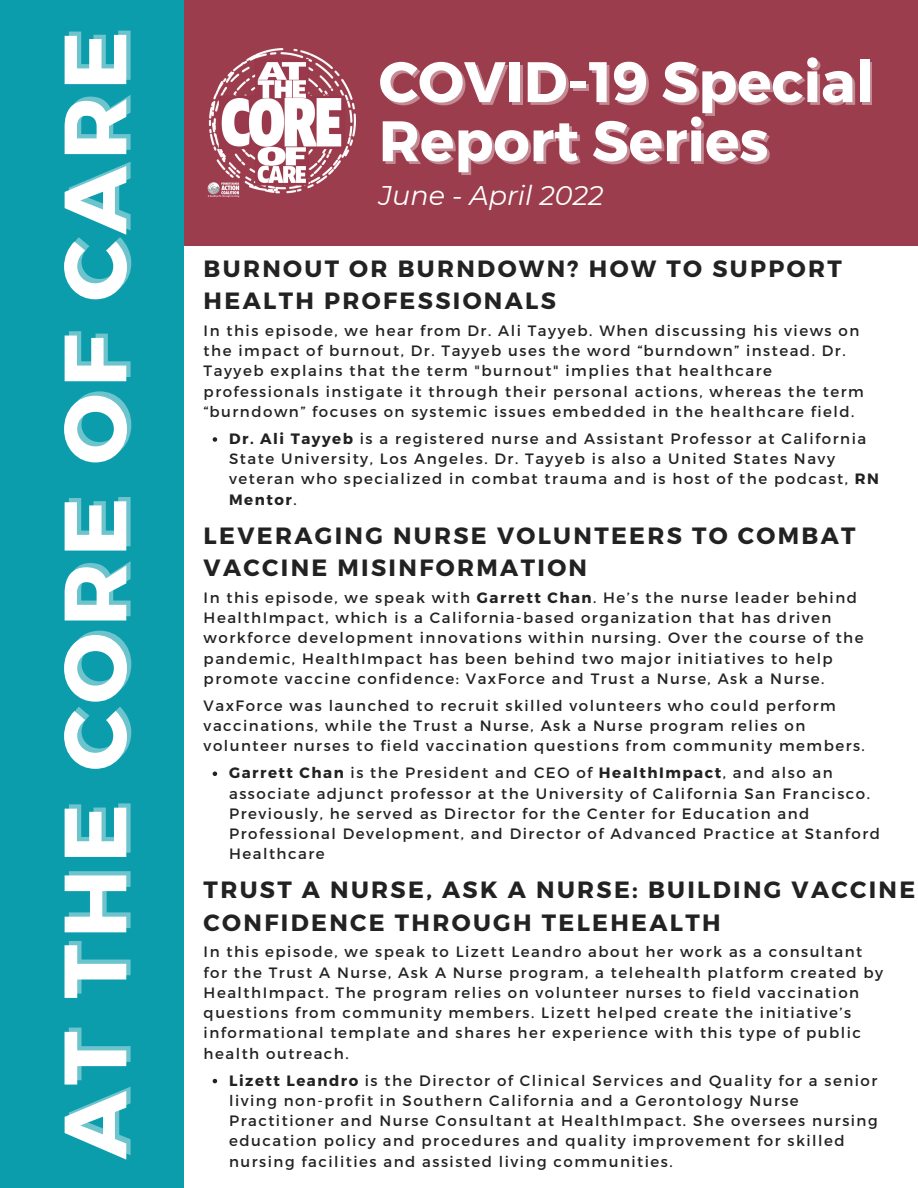
<style>
.page{position:relative;width:918px;height:1188px;background:#fff}
.page>*{position:absolute;margin:0;border:0;box-sizing:border-box;transform-origin:0 0}
.t1{font:700 88.05px "Montserrat";letter-spacing:.07em;color:#fff}
.t2{font:700 57px "Montserrat";color:#fff}
.t3{font:italic 27px "Montserrat";color:#fff}
.t4{font:700 23.55px/32.7px "Montserrat";letter-spacing:.1em;color:#222}
.t5{font:15px/20.2px "Montserrat";letter-spacing:.1em;color:#222}
.s1{font-weight:700}
</style>
<div class="page">
<div style="left:176px;top:0;width:742px;height:245px;background:#9c3d4e"></div>
<div style="left:0;top:0;width:183px;height:1188px;background:#0c9dad"></div>
<svg style="left:213px;top:437px;width:4px;height:5px"></svg>
<svg style="left:213px;top:772px;width:4px;height:4px"></svg>
<svg style="left:213px;top:1079px;width:4px;height:4px"></svg>
<img style="left:207px;top:49px;width:149px;height:148px">
<p class="t1" style="left:38px;top:1159px;width:1130px;rotate:-90deg">AT THE CORE OF CARE</p>
<p class="t2" style="left:379px;top:45px;width:497px">COVID-19 Special</p>
<p class="t2" style="left:379px;top:104px;width:391px">Report Series</p>
<p class="t3" style="left:379px;top:179px;width:226px">June - April 2022</p>
<p class="t4" style="left:204px;top:251px;width:640px">BURNOUT OR BURNDOWN? HOW TO SUPPORT<br>HEALTH PROFESSIONALS</p>
<p class="t5" style="left:204px;top:320px;width:662px">In this episode, we hear from Dr. Ali Tayyeb. When discussing his views on the impact of burnout, Dr. Tayyeb uses the word “burndown” instead. Dr.<br>Tayyeb explains that the term "burnout" implies that healthcare professionals instigate it through their personal actions, whereas the term “burndown” focuses on systemic issues embedded in the healthcare field.</p>
<p class="t5" style="left:229px;top:428px;width:651px"><span class="s1">Dr. Ali Tayyeb</span> is a registered nurse and Assistant Professor at California State University, Los Angeles. Dr. Tayyeb is also a United States Navy veteran who specialized in combat trauma and is host of the podcast, <span class="s1">RN Mentor</span>.</p>
<p class="t4" style="left:204px;top:518px;width:654px">LEVERAGING NURSE VOLUNTEERS TO COMBAT<br>VACCINE MISINFORMATION</p>
<p class="t5" style="left:204px;top:587px;width:661px">In this episode, we speak with <span class="s1">Garrett Chan</span>. He’s the nurse leader behind HealthImpact, which is a California-based organization that has driven workforce development innovations within nursing. Over the course of the pandemic, HealthImpact has been behind two major initiatives to help promote vaccine confidence: VaxForce and Trust a Nurse, Ask a Nurse.</p>
<p class="t5" style="left:204px;top:695px;width:663px">VaxForce was launched to recruit skilled volunteers who could perform vaccinations, while the Trust a Nurse, Ask a Nurse program relies on volunteer nurses to field vaccination questions from community members.</p>
<p class="t5" style="left:229px;top:762px;width:652px"><span class="s1">Garrett Chan</span> is the President and CEO of <span class="s1">HealthImpact</span>, and also an associate adjunct professor at the University of California San Francisco.<br>Previously, he served as Director for the Center for Education and Professional Development, and Director of Advanced Practice at Stanford Healthcare</p>
<p class="t4" style="left:204px;top:872px;width:713px">TRUST A NURSE, ASK A NURSE: BUILDING VACCINE<br>CONFIDENCE THROUGH TELEHEALTH</p>
<p class="t5" style="left:204px;top:941px;width:681px">In this episode, we speak to Lizett Leandro about her work as a consultant for the Trust A Nurse, Ask A Nurse program, a telehealth platform created by HealthImpact. The program relies on volunteer nurses to field vaccination questions from community members. Lizett helped create the initiative’s informational template and shares her experience with this type of public health outreach.</p>
<p class="t5" style="left:229px;top:1069px;width:650px"><span class="s1">Lizett Leandro</span> is the Director of Clinical Services and Quality for a senior living non-profit in Southern California and a Gerontology Nurse Practitioner and Nurse Consultant at HealthImpact. She oversees nursing education policy and procedures and quality improvement for skilled nursing facilities and assisted living communities.</p>
</div>
